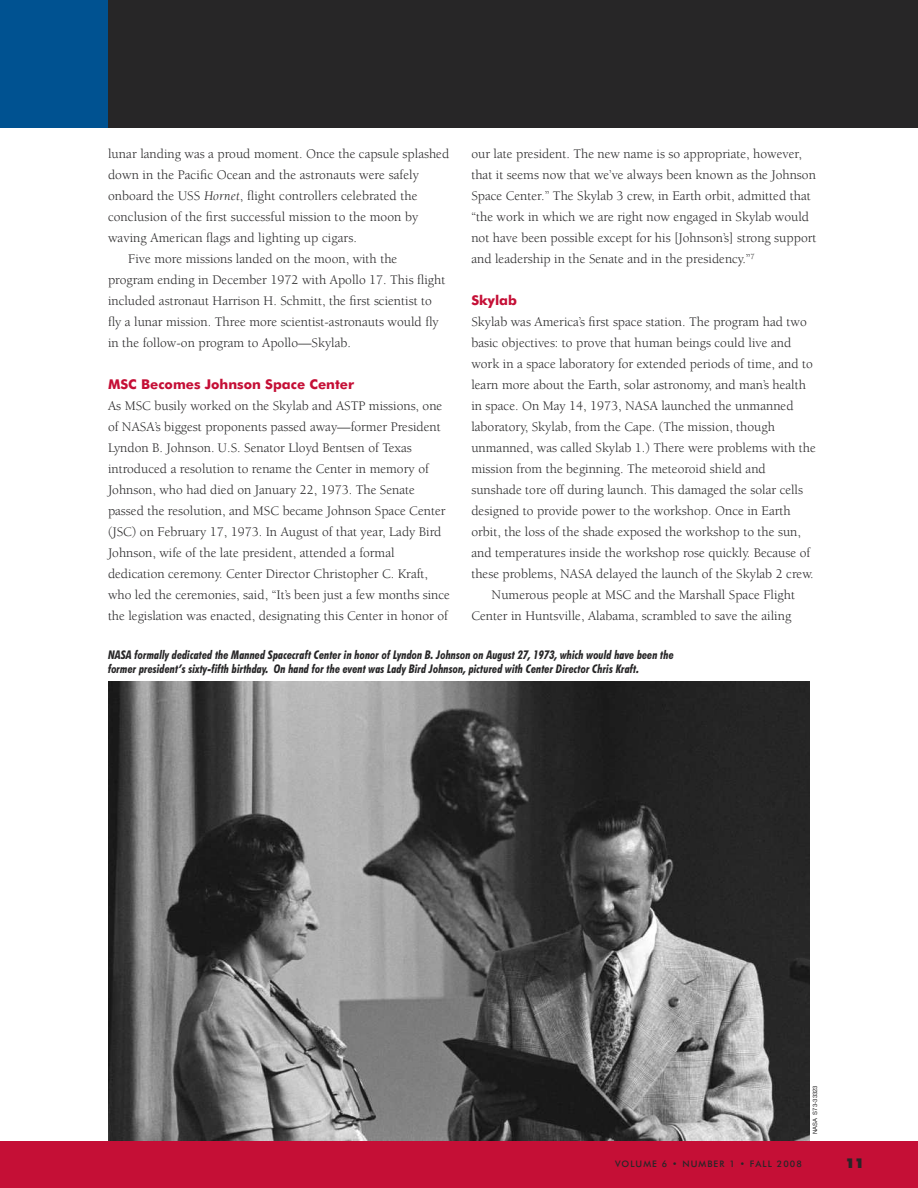
<style>
.page{position:relative;width:918px;height:1188px;background:#fff}
.page>*{position:absolute;margin:0;border:0;box-sizing:border-box;transform-origin:0 0}
.t1{font:13.5px/21px "Berkeley";color:#272627}
.t2{font:700 13.5px "Futura BT";color:#c50f36}
.t3{font:900 13.5px "Futura BT";color:#272627}
.t4{font:italic 700 condensed 12px/13.5px "Futura BT";color:#272627}
.t5{font:500 9px "Futura BT";letter-spacing:.12em;color:#272627}
.t6{font:6px "Helvetica Neue";color:#272627}
.s1{font-style:italic}
</style>
<div class="page">
<div style="left:0;top:0;width:918px;height:128px;background:#272627"></div>
<div style="left:0;top:0;width:108px;height:128px;background:#005291"></div>
<div style="left:0;top:1141px;width:918px;height:47px;background:#c50f36"></div>
<img style="left:108px;top:682px;width:702px;height:459px">
<p class="t1" style="left:108px;top:144px;width:343px">lunar landing was a proud moment. Once the capsule splashed</p>
<p class="t1" style="left:108px;top:165px;width:312px">down in the Pacific Ocean and the astronauts were safely</p>
<p class="t1" style="left:108px;top:186px;width:311px">onboard the USS <span class="s1">Hornet</span>, flight controllers celebrated the</p>
<p class="t1" style="left:108px;top:207px;width:312px">conclusion of the first successful mission to the moon by</p>
<p class="t1" style="left:108px;top:228px;width:250px">waving American flags and lighting up cigars.</p>
<p class="t1" style="left:128px;top:249px;width:271px">Five more missions landed on the moon, with the</p>
<p class="t1" style="left:108px;top:270px;width:339px">program ending in December 1972 with Apollo 17. This flight</p>
<p class="t1" style="left:108px;top:291px;width:325px">included astronaut Harrison H. Schmitt, the first scientist to</p>
<p class="t1" style="left:108px;top:312px;width:332px">fly a lunar mission. Three more scientist-astronauts would fly</p>
<p class="t1" style="left:108px;top:333px;width:245px">in the follow-on program to Apollo—Skylab.</p>
<p class="t2" style="left:108px;top:379px;width:248px">MSC Becomes Johnson Space Center</p>
<p class="t1" style="left:108px;top:396px;width:344px">As MSC busily worked on the Skylab and ASTP missions, one of NASA’s biggest proponents passed away—former President Lyndon B. Johnson. U.S. Senator Lloyd Bentsen of Texas introduced a resolution to rename the Center in memory of Johnson, who had died on January 22, 1973. The Senate passed the resolution, and MSC became Johnson Space Center (JSC) on February 17, 1973. In August of that year, Lady Bird Johnson, wife of the late president, attended a formal dedication ceremony. Center Director Christopher C. Kraft, who led the ceremonies, said, “It’s been just a few months since the legislation was enacted, designating this Center in honor of</p>
<p class="t1" style="left:471px;top:145px;width:347px">our late president. The new name is so appropriate, however, that it seems now that we’ve always been known as the Johnson Space Center.” The Skylab 3 crew, in Earth orbit, admitted that “the work in which we are right now engaged in Skylab would not have been possible except for his [Johnson’s] strong support and leadership in the Senate and in the presidency.”<sup>7</sup></p>
<p class="t2" style="left:471px;top:295px;width:47px">Skylab</p>
<p class="t1" style="left:471px;top:312px;width:337px">Skylab was America’s first space station. The program had two</p>
<p class="t1" style="left:471px;top:333px;width:321px">basic objectives: to prove that human beings could live and</p>
<p class="t1" style="left:471px;top:354px;width:343px">work in a space laboratory for extended periods of time, and to</p>
<p class="t1" style="left:471px;top:375px;width:336px">learn more about the Earth, solar astronomy, and man’s health</p>
<p class="t1" style="left:471px;top:396px;width:324px">in space. On May 14, 1973, NASA launched the unmanned</p>
<p class="t1" style="left:471px;top:417px;width:305px">laboratory, Skylab, from the Cape. (The mission, though</p>
<p class="t1" style="left:471px;top:438px;width:346px">unmanned, was called Skylab 1.) There were problems with the</p>
<p class="t1" style="left:471px;top:459px;width:296px">mission from the beginning. The meteoroid shield and</p>
<p class="t1" style="left:471px;top:480px;width:333px">sunshade tore off during launch. This damaged the solar cells</p>
<p class="t1" style="left:471px;top:501px;width:321px">designed to provide power to the workshop. Once in Earth</p>
<p class="t1" style="left:471px;top:522px;width:331px">orbit, the loss of the shade exposed the workshop to the sun,</p>
<p class="t1" style="left:471px;top:543px;width:340px">and temperatures inside the workshop rose quickly. Because of</p>
<p class="t1" style="left:471px;top:564px;width:344px">these problems, NASA delayed the launch of the Skylab 2 crew.</p>
<p class="t1" style="left:492px;top:586px;width:305px">Numerous people at MSC and the Marshall Space Flight</p>
<p class="t1" style="left:471px;top:607px;width:321px">Center in Huntsville, Alabama, scrambled to save the ailing</p>
<p class="t4" style="left:108px;top:649px;width:567px">NASA formally dedicated the Manned Spacecraft Center in honor of Lyndon B. Johnson on August 27, 1973, which would have been the former president’s sixty-fifth birthday. On hand for the event was Lady Bird Johnson, pictured with Center Director Chris Kraft.</p>
<p class="t6" style="left:813px;top:1134px;width:50px;rotate:-90deg">NASA S73-33323</p>
<p class="t5" style="left:615px;top:1160px;width:188px">VOLUME 6 • NUMBER 1 • FALL 2008</p>
<p class="t3" style="left:846px;top:1158px;width:20px">11</p>
</div>
